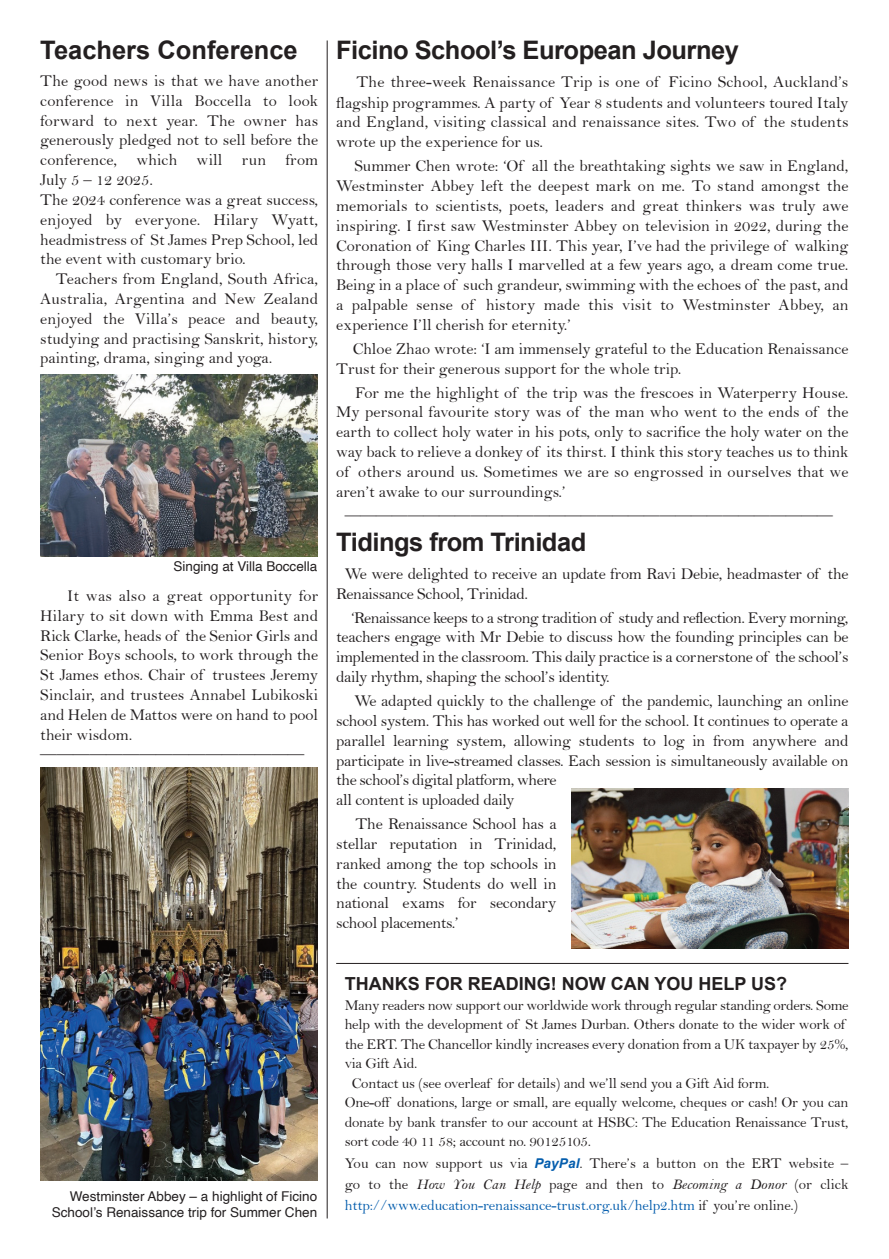
<style>
.page{position:relative;width:889px;height:1259px;background:#fff}
.page>*{position:absolute;margin:0;border:0;box-sizing:border-box;transform-origin:0 0}
.t1{font:700 25.5px "Arial";letter-spacing:-.02em;color:#231f20}
.t2{font:700 25.5px "Arial";color:#231f20}
.t3{font:700 18px "Arial";color:#231f20}
.t4{font:16.5px/19.8px "Bell";letter-spacing:-.01em;color:#231f20;text-align:justify}
.t5{font:15.75px "Bell";color:#231f20}
.t6{font:15px/19.5px "Bell";letter-spacing:-.015em;color:#231f20;text-align:justify}
.t7{font:13.5px/16.2px "Helvetica";color:#231f20;text-align:right}
.s1{font-family:"Arial";font-weight:700;font-style:italic;font-size:13.5px;color:#045dad}
.s2{font-family:"Bell MT Italic"}
.s3{color:#045dad}
</style>
<div class="page">
<hr style="left:327px;top:41px;width:1px;height:1177px;background:#231f20">
<hr style="left:336px;top:963px;width:512px;height:1px;background:#231f20">
<img style="left:40px;top:375px;width:277px;height:181px">
<img style="left:571px;top:788px;width:277px;height:161px">
<img style="left:40px;top:767px;width:277px;height:413px">
<p class="t2" style="left:40px;top:36px;width:259px">Teachers Conference</p>
<p class="t4" style="left:40px;top:71px;width:279px">The good news is that we have another conference in Villa Boccella to look forward to next year. The owner has generously pledged not to sell before the conference, which will run from July 5 – 12 2025.</p>
<p class="t4" style="left:40px;top:190px;width:279px">The 2024 conference was a great success, enjoyed by everyone. Hilary Wyatt, headmistress of St James Prep School, led the event with customary brio.</p>
<p class="t4" style="left:40px;top:269px;width:279px;text-indent:15px">Teachers from England, South Africa, Australia, Argentina and New Zealand enjoyed the Villa’s peace and beauty, studying and practising Sanskrit, history, painting, drama, singing and yoga.</p>
<p class="t7" style="left:174px;top:559px;width:145px">Singing at Villa Boccella</p>
<p class="t4" style="left:40px;top:586px;width:279px;text-indent:27px">It was also a great opportunity for Hilary to sit down with Emma Best and Rick Clarke, heads of the Senior Girls and Senior Boys schools, to work through the St James ethos. Chair of trustees Jeremy Sinclair, and trustees Annabel Lubikoski and Helen de Mattos were on hand to pool their wisdom.</p>
<p class="t4" style="left:40px;top:745px;width:265px">————————————————</p>
<p class="t7" style="left:52px;top:1189px;width:267px">Westminster Abbey – a highlight of Ficino<br>School’s Renaissance trip for Summer Chen</p>
<p class="t1" style="left:336px;top:36px;width:404px">Ficino School’s European Journey</p>
<p class="t4" style="left:336px;top:72px;width:514px;text-indent:20px">The three-week Renaissance Trip is one of Ficino School, Auckland’s flagship programmes. A party of Year 8 students and volunteers toured Italy and England, visiting classical and renaissance sites. Two of the students wrote up the experience for us.</p>
<p class="t4" style="left:336px;top:157px;width:514px;text-indent:18px">Summer Chen wrote: ‘Of all the breathtaking sights we saw in England, Westminster Abbey left the deepest mark on me. To stand amongst the memorials to scientists, poets, leaders and great thinkers was truly awe inspiring. I first saw Westminster Abbey on television in 2022, during the Coronation of King Charles III. This year, I’ve had the privilege of walking through those very halls I marvelled at a few years ago, a dream come true.<br>Being in a place of such grandeur, swimming with the echoes of the past, and a palpable sense of history made this visit to Westminster Abbey, an experience I’ll cherish for eternity.’</p>
<p class="t4" style="left:336px;top:339px;width:514px;text-indent:17px">Chloe Zhao wrote: ‘I am immensely grateful to the Education Renaissance<br>Trust for their generous support for the whole trip.</p>
<p class="t4" style="left:336px;top:383px;width:514px;text-indent:19px">For me the highlight of the trip was the frescoes in Waterperry House.<br>My personal favourite story was of the man who went to the ends of the earth to collect holy water in his pots, only to sacrifice the holy water on the way back to relieve a donkey of its thirst. I think this story teaches us to think of others around us. Sometimes we are so engrossed in ourselves that we aren’t awake to our surroundings.’</p>
<p class="t5" style="left:345px;top:507px;width:490px">———————————————————————————————</p>
<p class="t1" style="left:336px;top:528px;width:252px">Tidings from Trinidad</p>
<p class="t4" style="left:336px;top:564px;width:514px;text-indent:9px">We were delighted to receive an update from Ravi Debie, headmaster of the<br>Renaissance School, Trinidad.</p>
<p class="t4" style="left:336px;top:608px;width:514px;text-indent:15px">‘Renaissance keeps to a strong tradition of study and reflection. Every morning, teachers engage with Mr Debie to discuss how the founding principles can be implemented in the classroom. This daily practice is a cornerstone of the school’s daily rhythm, shaping the school’s identity.</p>
<p class="t4" style="left:336px;top:691px;width:514px;text-align:left;text-indent:18px">We adapted quickly to the challenge of the pandemic, launching an online school system. This has worked out well for the school. It continues to operate a parallel learning system, allowing students to log in from anywhere and participate in live-streamed classes. Each session is simultaneously available on the school’s digital platform, where<br>all content is uploaded daily</p>
<p class="t4" style="left:336px;top:814px;width:222px;text-indent:19px">The Renaissance School has a stellar reputation in Trinidad, ranked among the top schools in the country. Students do well in national exams for secondary school placements.’</p>
<p class="t3" style="left:345px;top:974px;width:444px">THANKS FOR READING! NOW CAN YOU HELP US?</p>
<p class="t6" style="left:345px;top:995px;width:505px;text-align:left">Many readers now support our worldwide work through regular standing orders. Some help with the development of St James Durban. Others donate to the wider work of the ERT. The Chancellor kindly increases every donation from a UK taxpayer by 25%, via Gift Aid.</p>
<p class="t6" style="left:352px;top:1073px;width:419px">Contact us (see overleaf for details) and we’ll send you a Gift Aid form.</p>
<p class="t6" style="left:345px;top:1093px;width:505px">One-off donations, large or small, are equally welcome, cheques or cash! Or you can donate by bank transfer to our account at HSBC: The Education Renaissance Trust, sort code 40 11 58; account no. 90125105.</p>
<p class="t6" style="left:345px;top:1152px;width:505px;line-height:21.3px">You can now support us via <span class="s1">PayPal</span>. There’s a button on the ERT website – go to the <span class="s2">How You Can Help</span> page and then to <span class="s2">Becoming a Donor</span> (or click <span class="s3">http://www.education-renaissance-trust.org.uk/help2.htm</span> if you’re online.)</p>
</div>
